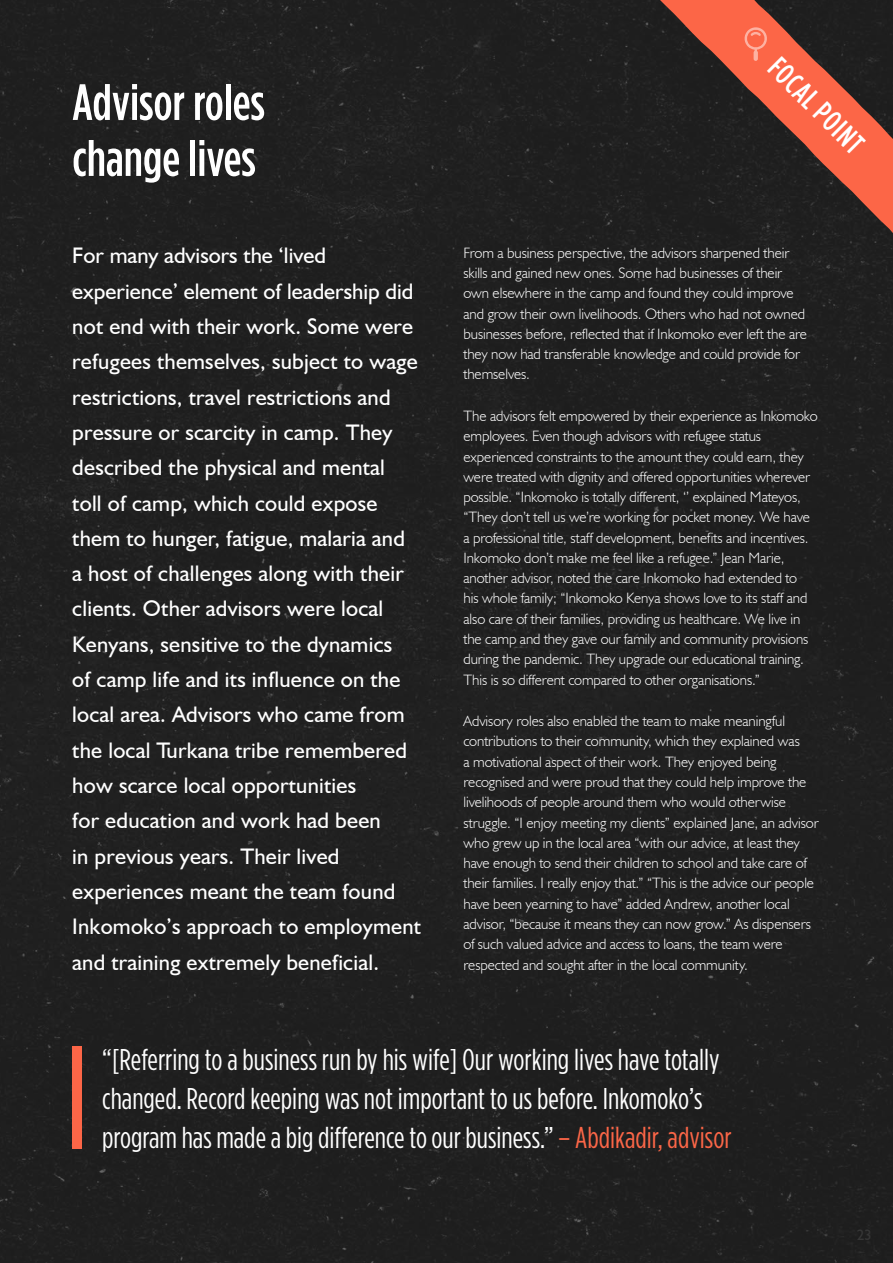
<style>
.page{position:relative;width:893px;height:1263px;background:#1f1f1f}
.page>*{position:absolute;margin:0;border:0;box-sizing:border-box;transform-origin:0 0}
.t1{font:500 50.85px/55.9px "Gotham Condensed";color:#fff}
.t2{font:30px/39px "Gotham Condensed";color:#fff}
.t3{font:500 30px "Gotham Condensed";color:#fff}
.t4{font:22.5px/35.2px "Humanist 521 BT";letter-spacing:.01em;color:#fff}
.t5{font:300 15px/20.2px "Humanist 521 BT";letter-spacing:-.005em;color:#fff}
.t6{font:15px "Humanist 521 BT";color:#363636}
.s1{color:#fc6647}
</style>
<div class="page">
<svg style="left:660px;top:0;width:233px;height:233px;background:#65352b"></svg>
<svg style="left:743px;top:26px;width:25px;height:35px"></svg>
<svg style="left:72px;top:1046px;width:10px;height:102px"></svg>
<h1 class="t1" style="left:72px;top:74px;width:194px">Advisor roles change lives</h1>
<h2 class="t3" style="left:786px;top:50px;width:123px;rotate:45deg">FOCAL POINT</h2>
<p class="t4" style="left:72px;top:238px;width:350px">For many advisors the ‘lived experience’ element of leadership did not end with their work. Some were refugees themselves, subject to wage restrictions, travel restrictions and pressure or scarcity in camp. They described the physical and mental<br>toll of camp, which could expose them to hunger, fatigue, malaria and<br>a host of challenges along with their clients. Other advisors were local Kenyans, sensitive to the dynamics<br>of camp life and its influence on the local area. Advisors who came from the local Turkana tribe remembered how scarce local opportunities<br>for education and work had been<br>in previous years. Their lived experiences meant the team found Inkomoko’s approach to employment and training extremely beneficial.</p>
<p class="t5" style="left:463px;top:242px;width:345px">From a business perspective, the advisors sharpened their skills and gained new ones. Some had businesses of their own elsewhere in the camp and found they could improve and grow their own livelihoods. Others who had not owned businesses before, reflected that if Inkomoko ever left the are they now had transferable knowledge and could provide for themselves.</p>
<p class="t5" style="left:463px;top:405px;width:356px">The advisors felt empowered by their experience as Inkomoko employees. Even though advisors with refugee status experienced constraints to the amount they could earn, they were treated with dignity and offered opportunities wherever possible. “Inkomoko is totally different, ‘’ explained Mateyos, “They don’t tell us we’re working for pocket money. We have a professional title, staff development, benefits and incentives.<br>Inkomoko don’t make me feel like a refugee.” Jean Marie, another advisor, noted the care Inkomoko had extended to<br>his whole family; “Inkomoko Kenya shows love to its staff and also care of their families, providing us healthcare. We live in the camp and they gave our family and community provisions during the pandemic. They upgrade our educational training.<br>This is so different compared to other organisations.”</p>
<p class="t5" style="left:463px;top:711px;width:357px">Advisory roles also enabled the team to make meaningful contributions to their community, which they explained was<br>a motivational aspect of their work. They enjoyed being recognised and were proud that they could help improve the livelihoods of people around them who would otherwise struggle. “I enjoy meeting my clients” explained Jane, an advisor who grew up in the local area “with our advice, at least they have enough to send their children to school and take care of their families. I really enjoy that.” “This is the advice our people have been yearning to have” added Andrew, another local advisor, “because it means they can now grow.” As dispensers of such valued advice and access to loans, the team were respected and sought after in the local community.</p>
<h2 class="t2" style="left:102px;top:1040px;width:631px">“[Referring to a business run by his wife] Our working lives have totally changed. Record keeping was not important to us before. Inkomoko’s program has made a big difference to our business.” <span class="s1">– Abdikadir, advisor</span></h2>
<p class="t6" style="left:857px;top:1226px;width:17px">23</p>
</div>
